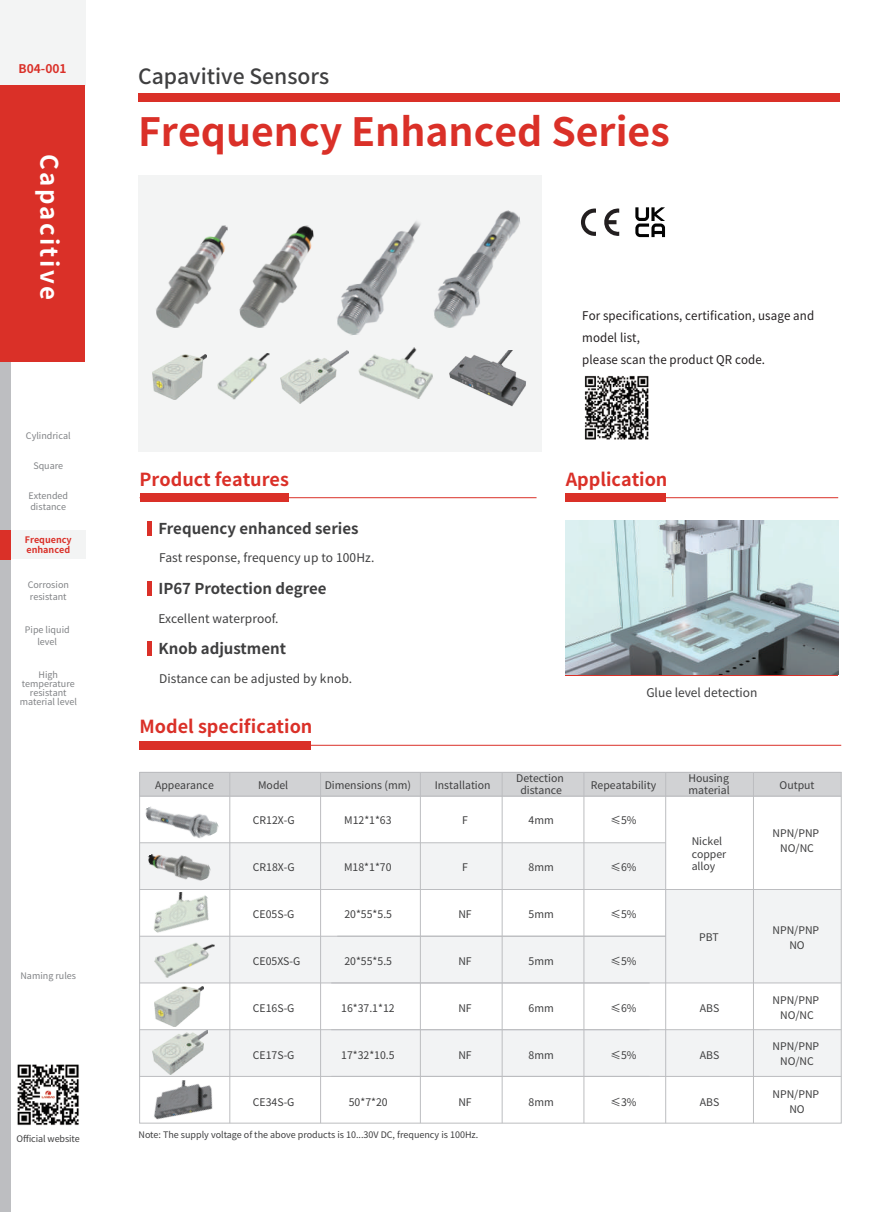
<style>
.page{position:relative;width:893px;height:1212px;background:#fff}
.page>*{position:absolute;margin:0;border:0;box-sizing:border-box;transform-origin:0 0}
.t1{font:700 39px "Source Han Sans CN";color:#da3028}
.t2{font:700 24px "Source Han Sans CN";letter-spacing:.1em;color:#fff}
.t3{font:500 21px "Source Han Sans CN";color:#3f3f40}
.t4{font:700 18px "Source Han Sans CN";color:#da3028}
.t5{font:700 15px "Source Han Sans CN";color:#3e3e3f}
.t6{font:12px "Source Han Sans CN";letter-spacing:.01em;color:#3e3e3f}
.t7{font:12px/21.8px "Source Han Sans CN";letter-spacing:.01em;color:#231f20;scale:.96 1}
.t8{font:12px "Source Han Sans CN";color:#3f3f40}
.t9{font:700 12px "Source Han Sans CN";color:#da3028}
.t10{font:10.5px/15px "Source Han Sans CN";color:#3e3e3f;text-align:center}
.t11{font:9px/9px "Source Han Sans CN";color:#808285}
.t12{font:9px "Source Han Sans CN";color:#3e3e3f}
.t13{font:700 9px/10.5px "Source Han Sans CN";color:#da3028}
.t14{font:9px "Source Han Sans CN";letter-spacing:-.01em;color:#3f3f40}
</style>
<div class="page">
<div style="left:138px;top:93px;width:702px;height:9px;background:#da3028"></div>
<div style="left:0;top:530px;width:85px;height:30px;background:#f3f4f4"></div>
<div style="left:0;top:86px;width:10px;height:1126px;background:#bdbec1"></div>
<div style="left:0;top:0;width:85px;height:85px;background:#f3f4f4"></div>
<div style="left:0;top:85px;width:85px;height:276px;background:#da3028"></div>
<div style="left:0;top:530px;width:10px;height:30px;background:#da3028"></div>
<div style="left:147px;top:521px;width:5px;height:15px;background:#da3028"></div>
<div style="left:147px;top:581px;width:5px;height:14px;background:#da3028"></div>
<div style="left:147px;top:641px;width:5px;height:15px;background:#da3028"></div>
<hr style="left:140px;top:745px;width:701px;height:1px;background:#da3028">
<div style="left:140px;top:741px;width:171px;height:8px;background:#da3028"></div>
<div style="left:138px;top:176px;width:404px;height:276px;background:#f3f4f4"></div>
<hr style="left:566px;top:497px;width:272px;height:1px;background:#da3028">
<div style="left:566px;top:493px;width:100px;height:9px;background:#da3028"></div>
<div style="left:140px;top:493px;width:148px;height:9px;background:#da3028"></div>
<hr style="left:140px;top:497px;width:397px;height:1px;background:#da3028">
<hr style="left:566px;top:674px;width:272px;height:2px;background:#da3028">
<svg style="left:635px;top:207px;width:30px;height:30px"></svg>
<svg style="left:604px;top:208px;width:15px;height:28px"></svg>
<svg style="left:581px;top:208px;width:15px;height:28px"></svg>
<img style="left:435px;top:210px;width:85px;height:118px">
<img style="left:337px;top:221px;width:98px;height:114px">
<img style="left:156px;top:225px;width:72px;height:103px">
<img style="left:239px;top:225px;width:75px;height:103px">
<img style="left:358px;top:347px;width:75px;height:52px">
<img style="left:152px;top:354px;width:55px;height:45px">
<img style="left:281px;top:350px;width:67px;height:53px">
<img style="left:566px;top:521px;width:272px;height:153px">
<div style="left:140px;top:772px;width:701px;height:25px;background:#d1d2d4"></div>
<div style="left:140px;top:843px;width:526px;height:46px;background:#f2f3f4"></div>
<div style="left:140px;top:936px;width:526px;height:47px;background:#f2f3f4"></div>
<div style="left:666px;top:889px;width:175px;height:94px;background:#f2f3f4"></div>
<div style="left:140px;top:1030px;width:701px;height:46px;background:#f2f3f4"></div>
<hr style="left:140px;top:1076px;width:510px;height:1px;background:#bcbdc0">
<hr style="left:140px;top:1029px;width:510px;height:1px;background:#bcbdc0">
<hr style="left:140px;top:982px;width:510px;height:1px;background:#bcbdc0">
<hr style="left:140px;top:936px;width:526px;height:1px;background:#bcbdc0">
<hr style="left:331px;top:1076px;width:510px;height:1px;background:#bcbdc0">
<hr style="left:331px;top:1029px;width:510px;height:1px;background:#bcbdc0">
<hr style="left:331px;top:982px;width:510px;height:1px;background:#bcbdc0">
<hr style="left:140px;top:889px;width:701px;height:1px;background:#bcbdc0">
<hr style="left:140px;top:842px;width:526px;height:1px;background:#bcbdc0">
<hr style="left:140px;top:796px;width:701px;height:1px;background:#bcbdc0">
<hr style="left:140px;top:772px;width:701px;height:1px;background:#bcbdc0">
<hr style="left:753px;top:772px;width:1px;height:351px;background:#bcbdc0">
<hr style="left:420px;top:772px;width:1px;height:351px;background:#bcbdc0">
<hr style="left:665px;top:772px;width:1px;height:351px;background:#bcbdc0">
<hr style="left:584px;top:772px;width:1px;height:351px;background:#bcbdc0">
<hr style="left:502px;top:772px;width:1px;height:351px;background:#bcbdc0">
<hr style="left:320px;top:772px;width:1px;height:351px;background:#bcbdc0">
<hr style="left:229px;top:772px;width:1px;height:351px;background:#bcbdc0">
<img style="left:143px;top:806px;width:78px;height:38px">
<img style="left:146px;top:835px;width:67px;height:46px">
<img style="left:155px;top:988px;width:49px;height:39px">
<img style="left:153px;top:1030px;width:54px;height:44px">
<img style="left:153px;top:892px;width:56px;height:37px">
<img style="left:449px;top:351px;width:77px;height:56px">
<img style="left:149px;top:1080px;width:67px;height:43px">
<img style="left:151px;top:929px;width:64px;height:59px">
<img style="left:217px;top:353px;width:53px;height:47px">
<img style="left:17px;top:1064px;width:62px;height:62px">
<img style="left:584px;top:375px;width:65px;height:65px">
<p class="t9" style="left:19px;top:62px;width:49px">B04-001</p>
<h2 class="t2" style="left:63px;top:154px;width:147px;rotate:90deg">Capacitive</h2>
<p class="t11" style="left:26px;top:432px;width:46px">Cylindrical</p>
<p class="t11" style="left:33px;top:462px;width:31px">Square</p>
<p class="t11" style="left:28px;top:491px;width:41px;line-height:10.5px">Extended distance</p>
<p class="t13" style="left:25px;top:534px;width:48px">Frequency enhanced</p>
<p class="t11" style="left:28px;top:579px;width:43px;line-height:12px">Corrosion resistant</p>
<p class="t11" style="left:25px;top:624px;width:46px;line-height:12px;text-align:center">Pipe liquid level</p>
<p class="t11" style="left:20px;top:670px;width:59px;text-align:center">High temperature resistant material level</p>
<p class="t11" style="left:20px;top:972px;width:57px">Naming rules</p>
<p class="t14" style="left:17px;top:1134px;width:65px">Official website</p>
<h3 class="t3" style="left:138px;top:65px;width:193px">Capavitive Sensors</h3>
<h1 class="t1" style="left:138px;top:110px;width:533px">Frequency Enhanced Series</h1>
<p class="t7" style="left:582px;top:305px;width:243px">For specifications, certification, usage and model list,<br>please scan the product QR code.</p>
<h3 class="t4" style="left:140px;top:469px;width:151px">Product features</h3>
<h3 class="t4" style="left:566px;top:469px;width:103px">Application</h3>
<h3 class="t5" style="left:159px;top:520px;width:202px">Frequency enhanced series</h3>
<p class="t6" style="left:159px;top:550px;width:217px">Fast response, frequency up to 100Hz.</p>
<h3 class="t5" style="left:159px;top:579px;width:170px">IP67 Protection degree</h3>
<p class="t6" style="left:159px;top:611px;width:122px">Excellent waterproof.</p>
<h3 class="t5" style="left:159px;top:640px;width:129px">Knob adjustment</h3>
<p class="t6" style="left:159px;top:672px;width:195px">Distance can be adjusted by knob.</p>
<h3 class="t4" style="left:140px;top:717px;width:174px">Model specification</h3>
<p class="t10" style="left:155px;top:778px;width:60px">Appearance</p>
<p class="t10" style="left:258px;top:778px;width:32px">Model</p>
<p class="t10" style="left:253px;top:812px;width:43px">CR12X-G</p>
<p class="t10" style="left:253px;top:859px;width:43px">CR18X-G</p>
<p class="t10" style="left:253px;top:906px;width:43px">CE05S-G</p>
<p class="t10" style="left:253px;top:953px;width:49px">CE05XS-G</p>
<p class="t10" style="left:253px;top:1000px;width:43px">CE16S-G</p>
<p class="t10" style="left:253px;top:1047px;width:43px">CE17S-G</p>
<p class="t10" style="left:253px;top:1094px;width:43px">CE34S-G</p>
<p class="t10" style="left:325px;top:778px;width:88px">Dimensions (mm)</p>
<p class="t10" style="left:344px;top:813px;width:49px">M12*1*63</p>
<p class="t10" style="left:344px;top:860px;width:49px">M18*1*70</p>
<p class="t10" style="left:344px;top:906px;width:49px">20*55*5.5</p>
<p class="t10" style="left:344px;top:953px;width:49px">20*55*5.5</p>
<p class="t10" style="left:341px;top:1000px;width:55px">16*37.1*12</p>
<p class="t10" style="left:341px;top:1047px;width:55px">17*32*10.5</p>
<p class="t10" style="left:349px;top:1094px;width:40px">50*7*20</p>
<p class="t10" style="left:435px;top:778px;width:57px">Installation</p>
<p class="t10" style="left:516px;top:772px;width:49px;line-height:12.6px">Detection distance</p>
<p class="t10" style="left:462px;top:812px;width:7px">F</p>
<p class="t10" style="left:462px;top:859px;width:7px">F</p>
<p class="t10" style="left:458px;top:906px;width:15px">NF</p>
<p class="t10" style="left:458px;top:953px;width:15px">NF</p>
<p class="t10" style="left:458px;top:1000px;width:15px">NF</p>
<p class="t10" style="left:458px;top:1047px;width:15px">NF</p>
<p class="t10" style="left:458px;top:1094px;width:15px">NF</p>
<p class="t10" style="left:529px;top:812px;width:27px">4mm</p>
<p class="t10" style="left:529px;top:859px;width:27px">8mm</p>
<p class="t10" style="left:529px;top:906px;width:27px">5mm</p>
<p class="t10" style="left:529px;top:953px;width:27px">5mm</p>
<p class="t10" style="left:529px;top:1000px;width:27px">6mm</p>
<p class="t10" style="left:529px;top:1047px;width:27px">8mm</p>
<p class="t10" style="left:529px;top:1094px;width:27px">8mm</p>
<p class="t12" style="left:138px;top:1130px;width:341px">Note: The supply voltage of the above products is 10...30V DC, frequency is 100Hz.</p>
<p class="t8" style="left:646px;top:686px;width:113px">Glue level detection</p>
<p class="t10" style="left:591px;top:778px;width:67px">Repeatability</p>
<p class="t10" style="left:688px;top:772px;width:43px;line-height:12px;text-align:left">Housing material</p>
<p class="t10" style="left:780px;top:778px;width:36px">Output</p>
<p class="t10" style="left:611px;top:812px;width:27px">≤5%</p>
<p class="t10" style="left:692px;top:835px;width:36px;line-height:12.6px;text-align:left">Nickel copper</p>
<p class="t10" style="left:611px;top:859px;width:27px">≤6%</p>
<p class="t10" style="left:692px;top:859px;width:25px">alloy</p>
<p class="t10" style="left:611px;top:906px;width:27px">≤5%</p>
<p class="t10" style="left:611px;top:953px;width:27px">≤5%</p>
<p class="t10" style="left:611px;top:1000px;width:27px">≤6%</p>
<p class="t10" style="left:611px;top:1047px;width:27px">≤5%</p>
<p class="t10" style="left:611px;top:1094px;width:27px">≤3%</p>
<p class="t10" style="left:699px;top:930px;width:21px">PBT</p>
<p class="t10" style="left:700px;top:1000px;width:21px">ABS</p>
<p class="t10" style="left:700px;top:1047px;width:21px">ABS</p>
<p class="t10" style="left:700px;top:1094px;width:21px">ABS</p>
<p class="t10" style="left:772px;top:826px;width:48px">NPN/PNP<br>NO/NC</p>
<p class="t10" style="left:772px;top:923px;width:48px">NPN/PNP<br>NO</p>
<p class="t10" style="left:772px;top:993px;width:48px">NPN/PNP<br>NO/NC</p>
<p class="t10" style="left:772px;top:1038px;width:48px">NPN/PNP<br>NO/NC</p>
<p class="t10" style="left:772px;top:1087px;width:48px">NPN/PNP<br>NO</p>
</div>
